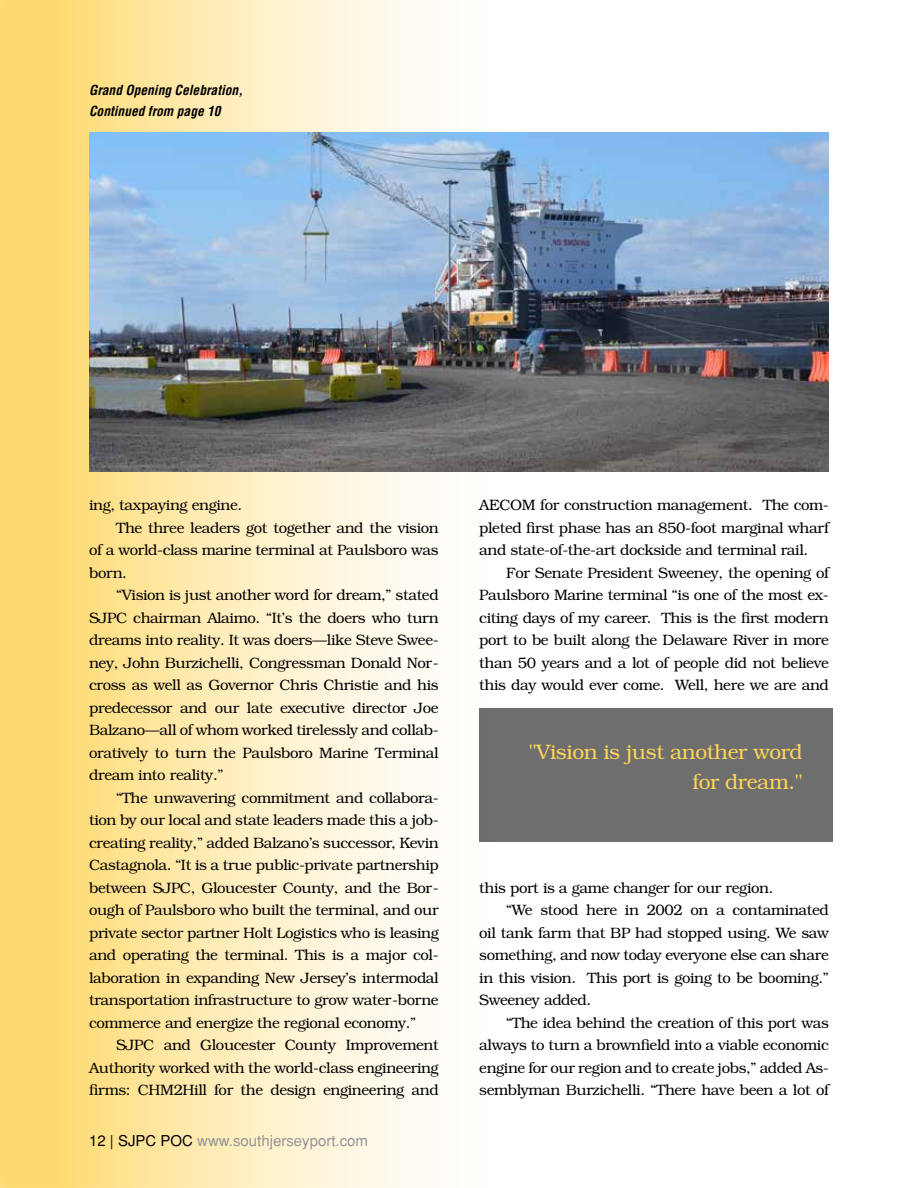
<style>
.page{position:relative;width:918px;height:1188px;background:#fff}
.page>*{position:absolute;margin:0;border:0;box-sizing:border-box;transform-origin:0 0}
.t1{font:300 21px/30px "Bookman";letter-spacing:-.02em;color:#ffd457;text-align:right}
.t2{font:300 15px/22.5px "Bookman";letter-spacing:-.025em;color:#000;text-align:justify}
.t3{font:15px "Helvetica";color:#939598}
.t4{font:italic 700 condensed 13.5px/21px "Helvetica";color:#000}
.s1{color:#000}
</style>
<div class="page">
<div style="left:0;top:0;width:523px;height:1188px;background:linear-gradient(to right,#ffd96c,#fff)"></div>
<img style="left:89px;top:132px;width:740px;height:339px">
<div style="left:479px;top:708px;width:354px;height:134px;background:#6e6e6e"></div>
<p class="t4" style="left:89px;top:80px;width:155px">Grand Opening Celebration,<br>Continued from page 10</p>
<p class="t2" style="left:89px;top:494px;width:155px">ing, taxpaying engine.</p>
<p class="t2" style="left:116px;top:517px;width:324px">The three leaders got together and the vision</p>
<p class="t2" style="left:89px;top:539px;width:351px">of a world-class marine terminal at Paulsboro was</p>
<p class="t2" style="left:89px;top:562px;width:39px">born.</p>
<p class="t2" style="left:116px;top:584px;width:324px">“Vision is just another word for dream,” stated</p>
<p class="t2" style="left:89px;top:607px;width:351px">SJPC chairman Alaimo. “It’s the doers who turn</p>
<p class="t2" style="left:89px;top:629px;width:351px">dreams into reality. It was doers—like Steve Swee-</p>
<p class="t2" style="left:89px;top:652px;width:351px">ney, John Burzichelli, Congressman Donald Nor-</p>
<p class="t2" style="left:89px;top:674px;width:351px">cross as well as Governor Chris Christie and his</p>
<p class="t2" style="left:89px;top:697px;width:351px">predecessor and our late executive director Joe</p>
<p class="t2" style="left:89px;top:719px;width:351px">Balzano—all of whom worked tirelessly and collab-</p>
<p class="t2" style="left:89px;top:742px;width:351px">oratively to turn the Paulsboro Marine Terminal</p>
<p class="t2" style="left:89px;top:764px;width:136px">dream into reality.”</p>
<p class="t2" style="left:116px;top:787px;width:324px">“The unwavering commitment and collabora-</p>
<p class="t2" style="left:89px;top:809px;width:351px">tion by our local and state leaders made this a job-</p>
<p class="t2" style="left:89px;top:832px;width:351px">creating reality,” added Balzano’s successor, Kevin</p>
<p class="t2" style="left:89px;top:854px;width:351px">Castagnola. “It is a true public-private partnership</p>
<p class="t2" style="left:89px;top:877px;width:351px">between SJPC, Gloucester County, and the Bor-</p>
<p class="t2" style="left:89px;top:899px;width:351px">ough of Paulsboro who built the terminal, and our</p>
<p class="t2" style="left:89px;top:922px;width:351px">private sector partner Holt Logistics who is leasing</p>
<p class="t2" style="left:89px;top:944px;width:351px">and operating the terminal. This is a major col-</p>
<p class="t2" style="left:89px;top:967px;width:351px">laboration in expanding New Jersey’s intermodal</p>
<p class="t2" style="left:89px;top:989px;width:351px">transportation infrastructure to grow water-borne</p>
<p class="t2" style="left:89px;top:1012px;width:329px">commerce and energize the regional economy.”</p>
<p class="t2" style="left:116px;top:1034px;width:324px">SJPC and Gloucester County Improvement</p>
<p class="t2" style="left:89px;top:1057px;width:351px">Authority worked with the world-class engineering</p>
<p class="t2" style="left:89px;top:1079px;width:351px">firms: CHM2Hill for the design engineering and</p>
<p class="t3" style="left:89px;top:1132px;width:280px"><span class="s1">12 | SJPC POC</span> www.southjerseyport.com</p>
<p class="t2" style="left:479px;top:494px;width:351px">AECOM for construction management. The com&shy;pleted first phase has an 850-foot marginal wharf and state-of-the-art dockside and terminal rail.</p>
<p class="t2" style="left:479px;top:562px;width:351px;text-indent:27px">For Senate President Sweeney, the opening of Paulsboro Marine terminal “is one of the most ex&shy;citing days of my career. This is the first modern port to be built along the Delaware River in more than 50 years and a lot of people did not believe this day would ever come. Well, here we are and</p>
<h1 class="t1" style="left:529px;top:737px;width:275px">"Vision is just another word for dream."</h1>
<p class="t2" style="left:479px;top:877px;width:296px">this port is a game changer for our region.</p>
<p class="t2" style="left:506px;top:899px;width:324px">“We stood here in 2002 on a contaminated</p>
<p class="t2" style="left:479px;top:922px;width:351px">oil tank farm that BP had stopped using. We saw</p>
<p class="t2" style="left:479px;top:944px;width:351px">something, and now today everyone else can share</p>
<p class="t2" style="left:479px;top:967px;width:351px">in this vision. This port is going to be booming.”</p>
<p class="t2" style="left:479px;top:989px;width:114px">Sweeney added.</p>
<p class="t2" style="left:506px;top:1012px;width:324px">“The idea behind the creation of this port was</p>
<p class="t2" style="left:479px;top:1034px;width:351px">always to turn a brownfield into a viable economic</p>
<p class="t2" style="left:479px;top:1057px;width:351px">engine for our region and to create jobs,” added As-</p>
<p class="t2" style="left:479px;top:1079px;width:351px">semblyman Burzichelli. “There have been a lot of</p>
</div>
